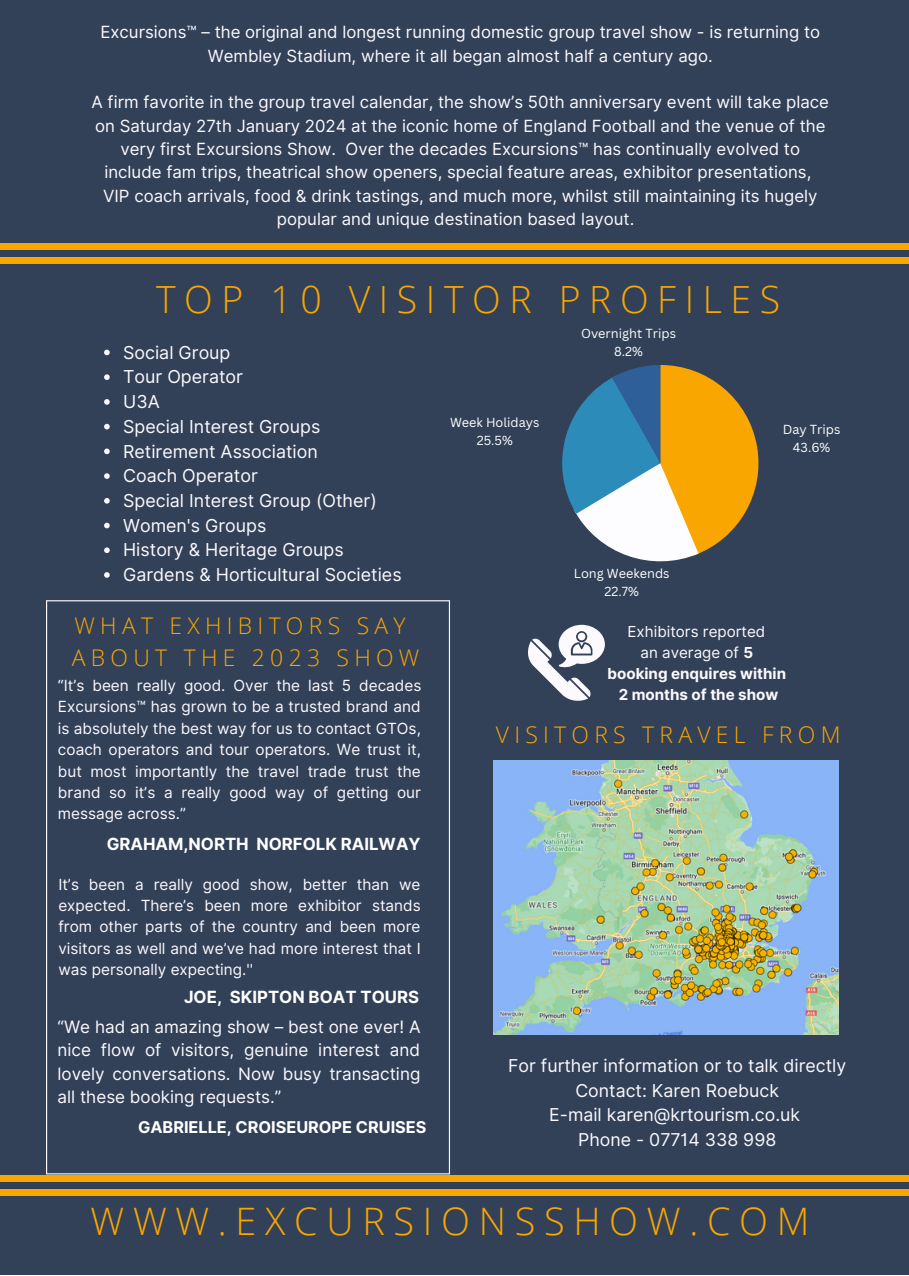
<style>
.page{position:relative;width:909px;height:1276px;background:#fff}
.page>*{position:absolute;margin:0;border:0;box-sizing:border-box;transform-origin:0 0}
.t1{font:300 37.8px "Open Sans";letter-spacing:.23em;color:#faa600}
.t2{font:300 37.5px "Open Sans";letter-spacing:.23em;color:#faa600}
.t3{font:300 22.95px "Open Sans";letter-spacing:.23em;color:#faa600}
.t4{font:17.85px "Inter";color:#fcf9ff}
.t5{font:17.7px "Inter";color:#fcf9ff}
.t6{font:17.1px/23.5px "Inter";color:#fcf9ff;text-align:justify}
.t7{font:16.8px/23.2px "Inter";color:#fcf9ff;text-align:center}
.t8{font:700 16.8px "Inter";color:#fff}
.t9{font:700 16.2px "Inter";color:#fff}
.t10{font:15.3px/21.3px "Inter";color:#fcf9ff;text-align:justify}
.t11{font:700 15.15px "Inter";color:#fcf9ff}
.t12{font:15.15px "Inter";color:#fcf9ff}
.t13{font:12.75px "Canva Sans";color:#fff}
.s1{font-weight:700}
</style>
<div class="page">
<div style="left:0;top:0;width:909px;height:1274px;background:#324158"></div>
<div style="left:0;top:257px;width:909px;height:7px;background:#faa600"></div>
<div style="left:0;top:243px;width:909px;height:6px;background:#faa600"></div>
<svg style="left:528px;top:625px;width:77px;height:76px"></svg>
<img style="left:494px;top:760px;width:345px;height:274px">
<svg style="left:46px;top:600px;width:404px;height:574px"></svg>
<svg style="left:562px;top:365px;width:196px;height:196px"></svg>
<svg style="left:104px;top:350px;width:6px;height:5px"></svg>
<svg style="left:104px;top:374px;width:6px;height:6px"></svg>
<svg style="left:104px;top:399px;width:6px;height:6px"></svg>
<svg style="left:104px;top:424px;width:6px;height:5px"></svg>
<svg style="left:104px;top:448px;width:6px;height:6px"></svg>
<svg style="left:104px;top:473px;width:6px;height:6px"></svg>
<svg style="left:104px;top:498px;width:6px;height:6px"></svg>
<svg style="left:104px;top:523px;width:6px;height:5px"></svg>
<svg style="left:104px;top:547px;width:6px;height:6px"></svg>
<svg style="left:104px;top:572px;width:6px;height:6px"></svg>
<div style="left:0;top:1189px;width:909px;height:6px;background:#faa600"></div>
<div style="left:0;top:1175px;width:909px;height:6px;background:#faa600"></div>
<p class="t7" style="left:100px;top:21px;width:721px">Excursions™ – the original and longest running domestic group travel show - is returning to<br>Wembley Stadium, where it all began almost half a century ago.</p>
<p class="t7" style="left:92px;top:91px;width:739px">A firm favorite in the group travel calendar, the show’s 50th anniversary event will take place on Saturday 27th January 2024 at the iconic home of England Football and the venue of the very first Excursions Show. Over the decades Excursions™ has continually evolved to include fam trips, theatrical show openers, special feature areas, exhibitor presentations,</p>
<p class="t7" style="left:103px;top:184px;width:716px">VIP coach arrivals, food &amp; drink tastings, and much more, whilst still maintaining its hugely popular and unique destination based layout.</p>
<p class="t2" style="left:156px;top:273px;width:626px">TOP 10 VISITOR PROFILES</p>
<p class="t13" style="left:581px;top:324px;width:97px">Overnight Trips</p>
<p class="t4" style="left:123px;top:341px;width:109px">Social Group</p>
<p class="t13" style="left:614px;top:342px;width:30px">8.2%</p>
<p class="t4" style="left:123px;top:366px;width:121px">Tour Operator</p>
<p class="t4" style="left:123px;top:391px;width:38px">U3A</p>
<p class="t4" style="left:123px;top:416px;width:199px">Special Interest Groups</p>
<p class="t4" style="left:123px;top:440px;width:196px">Retirement Association</p>
<p class="t4" style="left:123px;top:465px;width:136px">Coach Operator</p>
<p class="t4" style="left:123px;top:490px;width:255px">Special Interest Group (Other)</p>
<p class="t4" style="left:123px;top:514px;width:145px">Women's Groups</p>
<p class="t4" style="left:123px;top:539px;width:222px">History &amp; Heritage Groups</p>
<p class="t4" style="left:123px;top:564px;width:280px">Gardens &amp; Horticultural Societies</p>
<p class="t13" style="left:450px;top:413px;width:91px">Week Holidays</p>
<p class="t13" style="left:477px;top:431px;width:38px">25.5%</p>
<p class="t13" style="left:574px;top:564px;width:97px">Long Weekends</p>
<p class="t13" style="left:605px;top:582px;width:36px">22.7%</p>
<p class="t13" style="left:783px;top:420px;width:59px">Day Trips</p>
<p class="t13" style="left:793px;top:438px;width:39px">43.6%</p>
<p class="t3" style="left:75px;top:610px;width:333px">WHAT EXHIBITORS SAY</p>
<p class="t3" style="left:72px;top:641px;width:349px">ABOUT THE 2023 SHOW</p>
<p class="t10" style="left:58px;top:675px;width:365px">“It’s been really good. Over the last 5 decades Excursions™ has grown to be a trusted brand and is absolutely the best way for us to contact GTOs, coach operators and tour operators. We trust it, but most importantly the travel trade trust the brand so it’s a really good way of getting our message across.”</p>
<p class="t8" style="left:107px;top:834px;width:315px">GRAHAM,NORTH NORFOLK RAILWAY</p>
<p class="t10" style="left:58px;top:873px;width:364px">It’s been a really good show, better than we expected. There’s been more exhibitor stands from other parts of the country and been more visitors as well and we’ve had more interest that I was personally expecting.''</p>
<p class="t8" style="left:184px;top:987px;width:237px">JOE, SKIPTON BOAT TOURS</p>
<p class="t6" style="left:58px;top:1014px;width:365px">“We had an amazing show – best one ever! A nice flow of visitors, genuine interest and lovely conversations. Now busy transacting all these booking requests.”</p>
<p class="t9" style="left:138px;top:1117px;width:290px">GABRIELLE, CROISEUROPE CRUISES</p>
<p class="t12" style="left:628px;top:622px;width:139px">Exhibitors reported</p>
<p class="t12" style="left:641px;top:643px;width:114px">an average of <span class="s1">5</span></p>
<p class="t11" style="left:607px;top:664px;width:180px">booking enquires within</p>
<p class="t11" style="left:619px;top:685px;width:161px">2 months of the show</p>
<p class="t3" style="left:496px;top:719px;width:346px">VISITORS TRAVEL FROM</p>
<p class="t5" style="left:508px;top:1055px;width:340px">For further information or to talk directly</p>
<p class="t5" style="left:575px;top:1079px;width:205px">Contact: Karen Roebuck</p>
<p class="t5" style="left:549px;top:1104px;width:252px">E-mail karen@krtourism.co.uk</p>
<p class="t5" style="left:578px;top:1129px;width:200px">Phone - 07714 338 998</p>
<p class="t1" style="left:91px;top:1195px;width:720px">WWW.EXCURSIONSSHOW.COM</p>
</div>
